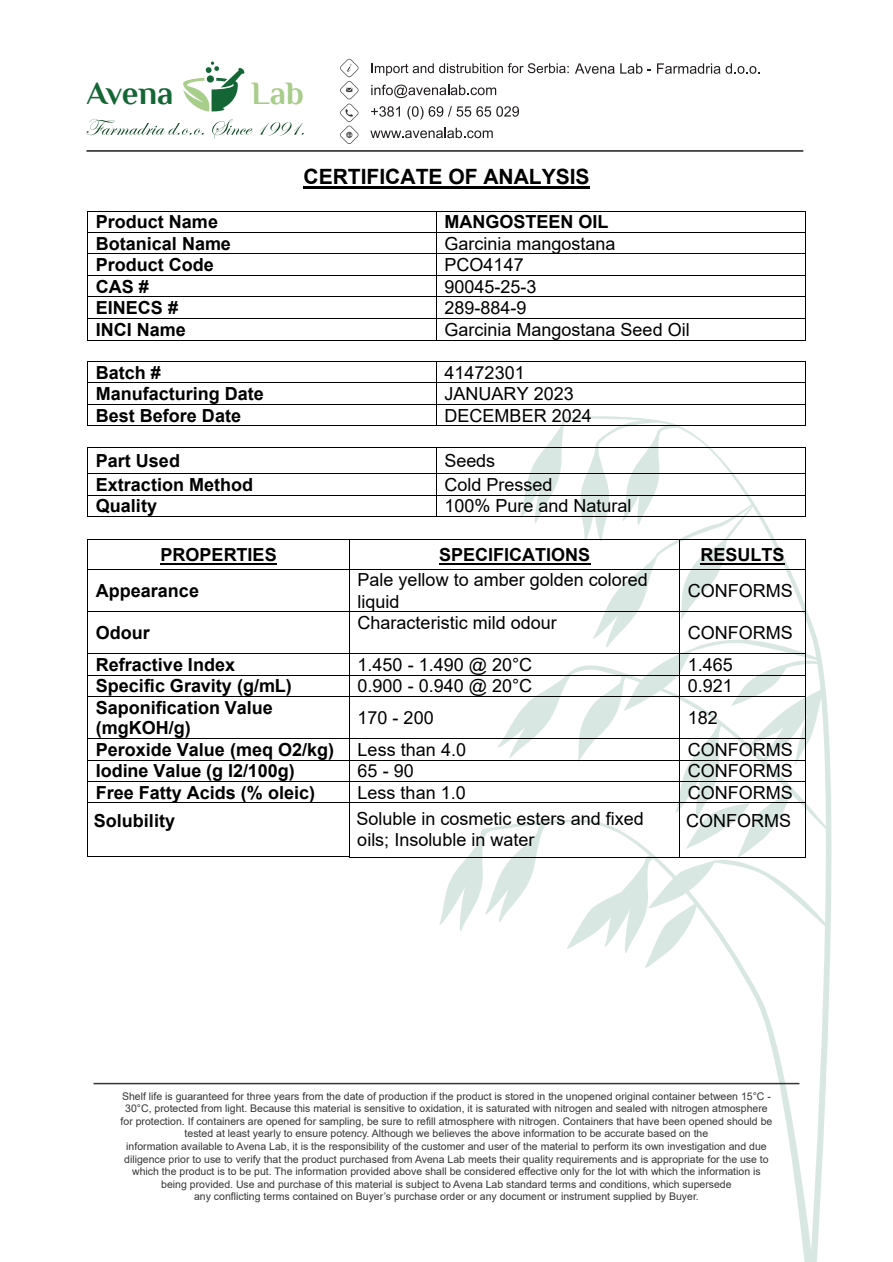
<style>
.page{position:relative;width:893px;height:1262px;background:#fff}
.page>*{position:absolute;margin:0;border:0;box-sizing:border-box;transform-origin:0 0}
.t1{font:700 32.55px "Philosopher";letter-spacing:-.005em;color:#146735}
.t2{font:700 32.55px "Philosopher";color:#a8cd8a}
.t3{font:700 21px "Arial";color:#000}
.t4{font:18px/21.6px "Arial";color:#000}
.t5{font:700 18px/20.7px "Arial";color:#000}
.t6{font:10.5px/12.6px "Arial";color:#353535;text-align:center}
</style>
<div class="page">
<svg style="left:812px;top:741px;width:19px;height:520px"></svg>
<svg style="left:480px;top:972px;width:332px;height:289px"></svg>
<hr style="left:93px;top:1082px;width:706px;height:2px;background:#353535">
<hr style="left:86px;top:150px;width:717px;height:2px;background:#353535">
<svg style="left:575px;top:63px;width:39px;height:11px"></svg>
<svg style="left:620px;top:63px;width:31px;height:11px"></svg>
<svg style="left:657px;top:63px;width:102px;height:11px"></svg>
<svg style="left:371px;top:85px;width:125px;height:13px"></svg>
<svg style="left:371px;top:106px;width:29px;height:11px"></svg>
<svg style="left:407px;top:106px;width:112px;height:14px"></svg>
<svg style="left:370px;top:128px;width:122px;height:10px"></svg>
<svg style="left:183px;top:61px;width:62px;height:50px"></svg>
<svg style="left:371px;top:63px;width:197px;height:13px"></svg>
<svg style="left:340px;top:59px;width:18px;height:85px"></svg>
<svg style="left:87px;top:119px;width:117px;height:16px"></svg>
<svg style="left:212px;top:119px;width:40px;height:20px"></svg>
<svg style="left:260px;top:122px;width:43px;height:14px"></svg>
<hr style="left:303px;top:186px;width:286px;height:2px;background:#000">
<hr style="left:88px;top:211px;width:348px;height:1px;background:#000">
<hr style="left:436px;top:211px;width:369px;height:1px;background:#000">
<hr style="left:88px;top:232px;width:348px;height:1px;background:#000">
<hr style="left:436px;top:232px;width:369px;height:1px;background:#000">
<hr style="left:88px;top:253px;width:348px;height:1px;background:#000">
<hr style="left:436px;top:253px;width:369px;height:1px;background:#000">
<hr style="left:88px;top:275px;width:348px;height:1px;background:#000">
<hr style="left:436px;top:275px;width:369px;height:1px;background:#000">
<hr style="left:88px;top:296px;width:348px;height:1px;background:#000">
<hr style="left:436px;top:296px;width:369px;height:1px;background:#000">
<hr style="left:88px;top:318px;width:348px;height:1px;background:#000">
<hr style="left:436px;top:318px;width:369px;height:1px;background:#000">
<svg style="left:87px;top:211px;width:1px;height:130px"></svg>
<hr style="left:88px;top:340px;width:348px;height:1px;background:#000">
<svg style="left:436px;top:212px;width:1px;height:128px"></svg>
<hr style="left:436px;top:340px;width:369px;height:1px;background:#000">
<svg style="left:805px;top:211px;width:1px;height:130px"></svg>
<hr style="left:88px;top:361px;width:348px;height:1px;background:#000">
<hr style="left:88px;top:382px;width:348px;height:1px;background:#000">
<hr style="left:88px;top:404px;width:348px;height:1px;background:#000">
<svg style="left:87px;top:361px;width:1px;height:65px"></svg>
<hr style="left:88px;top:425px;width:348px;height:1px;background:#000">
<hr style="left:88px;top:447px;width:348px;height:1px;background:#000">
<hr style="left:88px;top:473px;width:348px;height:1px;background:#000">
<hr style="left:88px;top:495px;width:348px;height:1px;background:#000">
<svg style="left:87px;top:447px;width:1px;height:70px"></svg>
<hr style="left:88px;top:516px;width:348px;height:1px;background:#000">
<hr style="left:160px;top:563px;width:117px;height:1px;background:#000">
<hr style="left:88px;top:539px;width:261px;height:1px;background:#000">
<hr style="left:350px;top:539px;width:329px;height:1px;background:#000">
<hr style="left:87px;top:539px;width:1px;height:30px;background:#000">
<hr style="left:349px;top:539px;width:1px;height:30px;background:#000">
<hr style="left:88px;top:569px;width:261px;height:1px;background:#000">
<hr style="left:350px;top:569px;width:329px;height:1px;background:#000">
<hr style="left:87px;top:569px;width:1px;height:42px;background:#000">
<hr style="left:349px;top:569px;width:1px;height:42px;background:#000">
<hr style="left:88px;top:611px;width:261px;height:1px;background:#000">
<hr style="left:350px;top:611px;width:329px;height:1px;background:#000">
<hr style="left:87px;top:611px;width:1px;height:42px;background:#000">
<hr style="left:349px;top:611px;width:1px;height:42px;background:#000">
<hr style="left:88px;top:653px;width:261px;height:1px;background:#000">
<hr style="left:350px;top:653px;width:329px;height:1px;background:#000">
<hr style="left:88px;top:674px;width:261px;height:1px;background:#000">
<hr style="left:350px;top:674px;width:329px;height:1px;background:#000">
<svg style="left:87px;top:653px;width:1px;height:44px"></svg>
<hr style="left:88px;top:696px;width:261px;height:1px;background:#000">
<svg style="left:349px;top:653px;width:1px;height:44px"></svg>
<hr style="left:350px;top:696px;width:329px;height:1px;background:#000">
<hr style="left:87px;top:697px;width:1px;height:41px;background:#000">
<hr style="left:349px;top:697px;width:1px;height:41px;background:#000">
<hr style="left:88px;top:738px;width:261px;height:1px;background:#000">
<hr style="left:350px;top:738px;width:329px;height:1px;background:#000">
<hr style="left:88px;top:759px;width:261px;height:1px;background:#000">
<hr style="left:350px;top:759px;width:329px;height:1px;background:#000">
<hr style="left:88px;top:781px;width:261px;height:1px;background:#000">
<hr style="left:350px;top:781px;width:329px;height:1px;background:#000">
<hr style="left:88px;top:802px;width:261px;height:1px;background:#000">
<hr style="left:350px;top:802px;width:329px;height:1px;background:#000">
<svg style="left:87px;top:738px;width:1px;height:119px"></svg>
<svg style="left:349px;top:738px;width:1px;height:118px"></svg>
<svg style="left:436px;top:361px;width:390px;height:611px"></svg>
<hr style="left:88px;top:856px;width:261px;height:1px;background:#000">
<hr style="left:349px;top:856px;width:329px;height:1px;background:#000">
<hr style="left:677px;top:856px;width:128px;height:1px;background:#000">
<h1 class="t1" style="left:86px;top:76px;width:88px">Avena</h1>
<h1 class="t2" style="left:251px;top:76px;width:54px">Lab</h1>
<h2 class="t3" style="left:303px;top:162px;width:287px">CERTIFICATE OF ANALYSIS</h2>
<h3 class="t5" style="left:96px;top:212px;width:124px">Product Name</h3>
<h3 class="t5" style="left:444px;top:212px;width:166px">MANGOSTEEN OIL</h3>
<h3 class="t5" style="left:96px;top:233px;width:137px">Botanical Name</h3>
<h3 class="t4" style="left:444px;top:232px;width:173px">Garcinia mangostana</h3>
<h3 class="t5" style="left:96px;top:255px;width:120px">Product Code</h3>
<h3 class="t4" style="left:444px;top:254px;width:81px">PCO4147</h3>
<h3 class="t5" style="left:96px;top:276px;width:54px">CAS #</h3>
<h3 class="t4" style="left:444px;top:275px;width:94px">90045-25-3</h3>
<h3 class="t5" style="left:96px;top:298px;width:84px">EINECS #</h3>
<h3 class="t4" style="left:444px;top:297px;width:84px">289-884-9</h3>
<h3 class="t5" style="left:96px;top:319px;width:92px">INCI Name</h3>
<h3 class="t4" style="left:444px;top:318px;width:247px">Garcinia Mangostana Seed Oil</h3>
<h3 class="t5" style="left:96px;top:362px;width:67px">Batch #</h3>
<h3 class="t4" style="left:444px;top:361px;width:82px">41472301</h3>
<h3 class="t5" style="left:96px;top:384px;width:169px">Manufacturing Date</h3>
<h3 class="t4" style="left:444px;top:383px;width:131px">JANUARY 2023</h3>
<h3 class="t5" style="left:96px;top:405px;width:147px">Best Before Date</h3>
<h3 class="t4" style="left:444px;top:404px;width:149px">DECEMBER 2024</h3>
<h3 class="t5" style="left:96px;top:450px;width:86px">Part Used</h3>
<h3 class="t4" style="left:444px;top:450px;width:52px">Seeds</h3>
<h3 class="t5" style="left:96px;top:474px;width:159px">Extraction Method</h3>
<h3 class="t4" style="left:444px;top:474px;width:110px">Cold Pressed</h3>
<h3 class="t5" style="left:96px;top:496px;width:63px">Quality</h3>
<h3 class="t4" style="left:444px;top:495px;width:188px">100% Pure and Natural</h3>
<h3 class="t5" style="left:160px;top:544px;width:118px">PROPERTIES</h3>
<h3 class="t5" style="left:439px;top:544px;width:153px">SPECIFICATIONS</h3>
<h3 class="t5" style="left:700px;top:544px;width:86px">RESULTS</h3>
<h3 class="t5" style="left:96px;top:580px;width:105px">Appearance</h3>
<h3 class="t4" style="left:357px;top:569px;width:292px">Pale yellow to amber golden colored liquid</h3>
<h3 class="t4" style="left:687px;top:579px;width:106px">CONFORMS</h3>
<h3 class="t5" style="left:96px;top:622px;width:56px">Odour</h3>
<h3 class="t4" style="left:357px;top:611px;width:201px">Characteristic mild odour</h3>
<h3 class="t4" style="left:687px;top:622px;width:106px">CONFORMS</h3>
<h3 class="t5" style="left:96px;top:654px;width:141px">Refractive Index</h3>
<h3 class="t4" style="left:357px;top:653px;width:176px">1.450 - 1.490 @ 20°C</h3>
<h3 class="t4" style="left:687px;top:653px;width:47px">1.465</h3>
<h3 class="t5" style="left:96px;top:676px;width:197px">Specific Gravity (g/mL)</h3>
<h3 class="t4" style="left:357px;top:675px;width:176px">0.900 - 0.940 @ 20°C</h3>
<h3 class="t4" style="left:687px;top:675px;width:47px">0.921</h3>
<h3 class="t5" style="left:96px;top:697px;width:179px">Saponification Value (mgKOH/g)</h3>
<h3 class="t4" style="left:357px;top:706px;width:78px">170 - 200</h3>
<h3 class="t4" style="left:687px;top:706px;width:32px">182</h3>
<h3 class="t5" style="left:96px;top:739px;width:240px">Peroxide Value (meq O2/kg)</h3>
<h3 class="t4" style="left:357px;top:738px;width:110px">Less than 4.0</h3>
<h3 class="t4" style="left:687px;top:738px;width:106px">CONFORMS</h3>
<h3 class="t5" style="left:96px;top:761px;width:200px">Iodine Value (g I2/100g)</h3>
<h3 class="t4" style="left:357px;top:760px;width:58px">65 - 90</h3>
<h3 class="t4" style="left:687px;top:760px;width:106px">CONFORMS</h3>
<h3 class="t5" style="left:96px;top:782px;width:221px">Free Fatty Acids (% oleic)</h3>
<h3 class="t4" style="left:357px;top:781px;width:110px">Less than 1.0</h3>
<h3 class="t4" style="left:687px;top:781px;width:106px">CONFORMS</h3>
<h3 class="t5" style="left:94px;top:811px;width:83px">Solubility</h3>
<h3 class="t4" style="left:356px;top:807px;width:289px">Soluble in cosmetic esters and fixed</h3>
<h3 class="t4" style="left:686px;top:810px;width:106px">CONFORMS</h3>
<h3 class="t4" style="left:357px;top:829px;width:179px">oils; Insoluble in water</h3>
<p class="t6" style="left:121px;top:1089px;width:653px">Shelf life is guaranteed for three years from the date of production if the product is stored in the unopened original container between 15°C - 30°C, protected from light. Because this material is sensitive to oxidation, it is saturated with nitrogen and sealed with nitrogen atmosphere for protection. If containers are opened for sampling, be sure to refill atmosphere with nitrogen. Containers that have been opened should be tested at least yearly to ensure potency. Although we believes the above information to be accurate based on the<br>information available to Avena Lab, it is the responsibility of the customer and user of the material to perform its own investigation and due diligence prior to use to verify that the product purchased from Avena Lab meets their quality requirements and is appropriate for the use to which the product is to be put. The information provided above shall be considered effective only for the lot with which the information is being provided. Use and purchase of this material is subject to Avena Lab standard terms and conditions, which supersede<br>any conflicting terms contained on Buyer’s purchase order or any document or instrument supplied by Buyer.</p>
</div>
